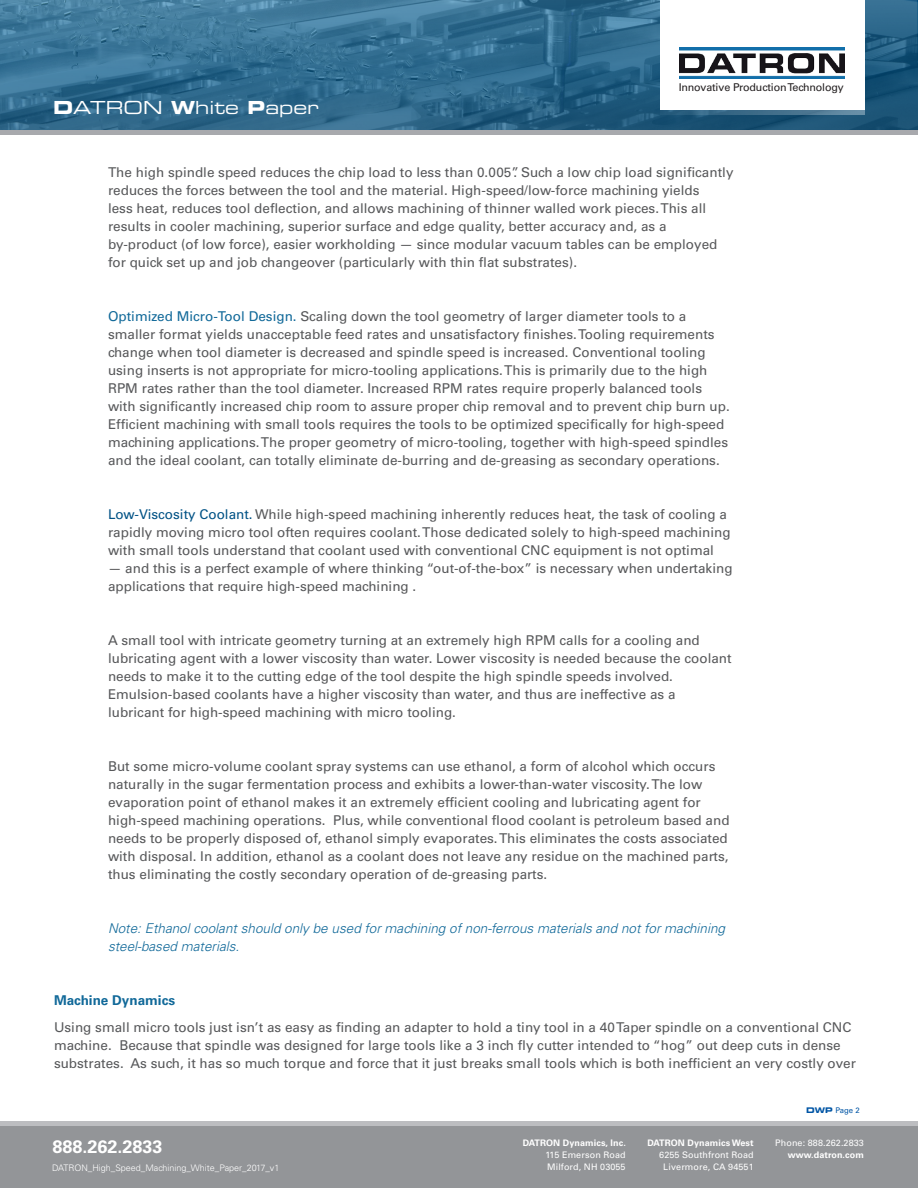
<style>
.page{position:relative;width:918px;height:1188px;background:#fff}
.page>*{position:absolute;margin:0;border:0;box-sizing:border-box;transform-origin:0 0}
.t1{font:18px "Eurostile Extended Two";color:#fff}
.t2{font:700 18px "Univers LT";color:#fff}
.t3{font:13.5px/18px "Univers LT";color:#57585a}
.t4{font:italic 300 13.5px/18px "Univers";color:#116999}
.t5{font:700 13.5px "Univers LT";color:#116999}
.t6{font:10.8px "Univers LT";letter-spacing:-.015em;color:#231f20}
.t7{font:9px/12px "Univers LT";letter-spacing:.01em;color:#fff}
.t8{font:700 9px "Univers LT";letter-spacing:.01em;color:#fff}
.t9{font:300 9px "Univers";color:#fff}
.t10{font:7.8px "Univers";color:#0155a5}
.s1{font-family:"Eurostile Bold Extended Two"}
.s2{color:#116999}
.s3{color:#005285}
</style>
<div class="page">
<div style="left:0;top:130px;width:918px;height:5px;background:#a8a9ad"></div>
<img style="left:0;top:0;width:918px;height:130px">
<div style="left:660px;top:0;width:204px;height:110px;background:#fff"></div>
<svg style="left:660px;top:110px;width:204px;height:5px"></svg>
<img style="left:679px;top:47px;width:166px;height:32px">
<div style="left:0;top:1121px;width:918px;height:67px;background:#939598"></div>
<hr style="left:0;top:1121px;width:918px;height:4px;background:#bcbdc0">
<h1 class="t1" style="left:53px;top:95px;width:267px"><span class="s1">D</span>ATRON <span class="s1">W</span>hite <span class="s1">P</span>aper</h1>
<p class="t6" style="left:679px;top:81px;width:167px">Innovative Production Technology</p>
<p class="t3" style="left:108px;top:163px;width:627px">The high spindle speed reduces the chip load to less than 0.005”. Such a low chip load significantly reduces the forces between the tool and the material. High-speed/low-force machining yields<br>less heat, reduces tool deflection, and allows machining of thinner walled work pieces. This all results in cooler machining, superior surface and edge quality, better accuracy and, as a by-product (of low force), easier workholding — since modular vacuum tables can be employed for quick set up and job changeover (particularly with thin flat substrates).</p>
<p class="t3" style="left:108px;top:307px;width:623px"><span class="s2">Optimized Micro-Tool Design.</span> Scaling down the tool geometry of larger diameter tools to a smaller format yields unacceptable feed rates and unsatisfactory finishes. Tooling requirements change when tool diameter is decreased and spindle speed is increased. Conventional tooling using inserts is not appropriate for micro-tooling applications. This is primarily due to the high RPM rates rather than the tool diameter. Increased RPM rates require properly balanced tools with significantly increased chip room to assure proper chip removal and to prevent chip burn up.<br>Efficient machining with small tools requires the tools to be optimized specifically for high-speed machining applications. The proper geometry of micro-tooling, together with high-speed spindles and the ideal coolant, can totally eliminate de-burring and de-greasing as secondary operations.</p>
<p class="t3" style="left:108px;top:505px;width:624px"><span class="s3">Low-Viscosity Coolant.</span> While high-speed machining inherently reduces heat, the task of cooling a rapidly moving micro tool often requires coolant. Those dedicated solely to high-speed machining with small tools understand that coolant used with conventional CNC equipment is not optimal</p>
<p class="t3" style="left:108px;top:559px;width:626px">— and this is a perfect example of where thinking “out-of-the-box” is necessary when undertaking applications that require high-speed machining .</p>
<p class="t3" style="left:108px;top:631px;width:625px">A small tool with intricate geometry turning at an extremely high RPM calls for a cooling and lubricating agent with a lower viscosity than water. Lower viscosity is needed because the coolant needs to make it to the cutting edge of the tool despite the high spindle speeds involved.<br>Emulsion-based coolants have a higher viscosity than water, and thus are ineffective as a lubricant for high-speed machining with micro tooling.</p>
<p class="t3" style="left:108px;top:757px;width:623px">But some micro-volume coolant spray systems can use ethanol, a form of alcohol which occurs naturally in the sugar fermentation process and exhibits a lower-than-water viscosity. The low evaporation point of ethanol makes it an extremely efficient cooling and lubricating agent for high-speed machining operations. Plus, while conventional flood coolant is petroleum based and needs to be properly disposed of, ethanol simply evaporates. This eliminates the costs associated with disposal. In addition, ethanol as a coolant does not leave any residue on the machined parts, thus eliminating the costly secondary operation of de-greasing parts.</p>
<p class="t4" style="left:108px;top:919px;width:619px">Note: Ethanol coolant should only be used for machining of non-ferrous materials and not for machining steel-based materials.</p>
<p class="t5" style="left:54px;top:992px;width:123px">Machine Dynamics</p>
<p class="t3" style="left:54px;top:1018px;width:803px">Using small micro tools just isn’t as easy as finding an adapter to hold a tiny tool in a 40 Taper spindle on a conventional CNC machine. Because that spindle was designed for large tools like a 3 inch fly cutter intended to “hog” out deep cuts in dense substrates. As such, it has so much torque and force that it just breaks small tools which is both inefficient an very costly over</p>
<h1 class="t2" style="left:52px;top:1136px;width:112px">888.262.2833</h1>
<p class="t9" style="left:52px;top:1162px;width:229px">DATRON_High_Speed_Machining_White_Paper_2017_v1</p>
<p class="t8" style="left:523px;top:1138px;width:105px">DATRON Dynamics, Inc.</p>
<p class="t7" style="left:546px;top:1149px;width:82px">115 Emerson Road<br>Milford, NH 03055</p>
<p class="t8" style="left:647px;top:1138px;width:108px">DATRON Dynamics West</p>
<p class="t7" style="left:659px;top:1149px;width:96px;text-align:center">6255 Southfront Road<br>Livermore, CA 94551</p>
<p class="t10" style="left:806px;top:1106px;width:55px"><span class="s1">DWP</span> Page 2</p>
<p class="t7" style="left:775px;top:1137px;width:90px">Phone: 888.262.2833</p>
<p class="t8" style="left:788px;top:1150px;width:78px">www.datron.com</p>
</div>
